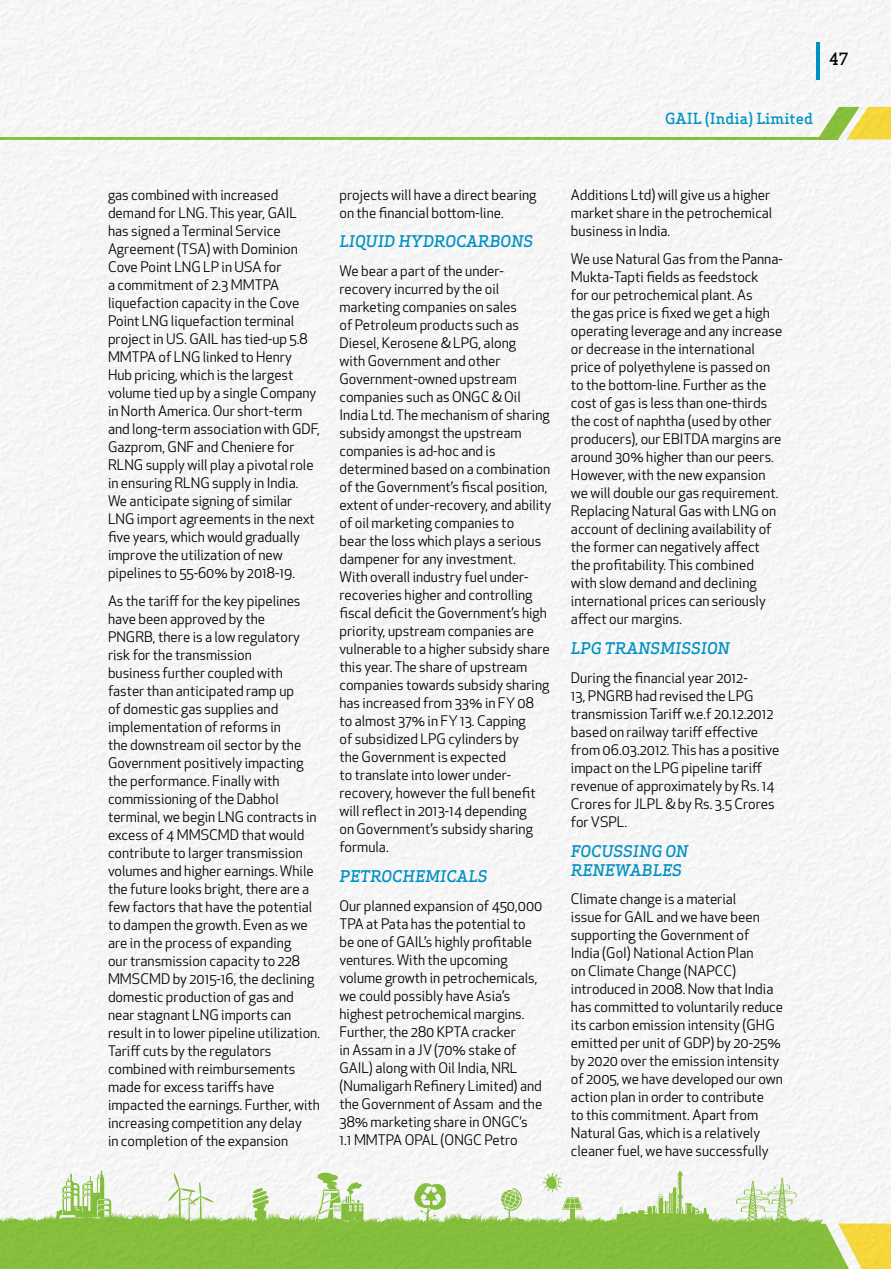
<style>
.page{position:relative;width:891px;height:1269px;background:#fff}
.page>*{position:absolute;margin:0;border:0;box-sizing:border-box;transform-origin:0 0}
.t1{font:500 16.5px "Apex Serif";color:#000}
.t2{font:italic 500 15.75px/18.9px "Apex Serif";color:#0091c1}
.t3{font:500 15px "Apex Serif";color:#0091c1}
.t4{font:14.25px/18px "Apex New";color:#000}
</style>
<div class="page">
<div style="left:0;top:0;width:891px;height:1169px;background:#f6f6f7"></div>
<svg style="left:817px;top:107px;width:74px;height:33px"></svg>
<hr style="left:0;top:137px;width:838px;height:3px;background:#8dc63f">
<svg style="left:0;top:1169px;width:891px;height:100px"></svg>
<hr style="left:817px;top:42px;width:3px;height:38px;background:#0091c1">
<p class="t1" style="left:829px;top:48px;width:21px">47</p>
<p class="t3" style="left:665px;top:109px;width:149px">GAIL (India) Limited</p>
<p class="t4" style="left:108px;top:186px;width:214px">gas combined with increased demand for LNG. This year, GAIL has signed a Terminal Service<br>Agreement (TSA) with Dominion<br>Cove Point LNG LP in USA for<br>a commitment of 2.3 MMTPA liquefaction capacity in the Cove<br>Point LNG liquefaction terminal project in US. GAIL has tied-up 5.8<br>MMTPA of LNG linked to Henry<br>Hub pricing, which is the largest volume tied up by a single Company in North America. Our short-term and long-term association with GDF,<br>Gazprom, GNF and Cheniere for<br>RLNG supply will play a pivotal role in ensuring RLNG supply in India.<br>We anticipate signing of similar<br>LNG import agreements in the next five years, which would gradually improve the utilization of new pipelines to 55-60% by 2018-19.</p>
<p class="t4" style="left:108px;top:592px;width:214px">As the tariff for the key pipelines have been approved by the<br>PNGRB, there is a low regulatory risk for the transmission<br>business further coupled with faster than anticipated ramp up<br>of domestic gas supplies and implementation of reforms in<br>the downstream oil sector by the<br>Government positively impacting the performance. Finally with commissioning of the Dabhol terminal, we begin LNG contracts in excess of 4 MMSCMD that would contribute to larger transmission volumes and higher earnings. While the future looks bright, there are a few factors that have the potential to dampen the growth. Even as we are in the process of expanding<br>our transmission capacity to 228<br>MMSCMD by 2015-16, the declining domestic production of gas and near stagnant LNG imports can result in to lower pipeline utilization.<br>Tariff cuts by the regulators combined with reimbursements made for excess tariffs have impacted the earnings. Further, with increasing competition any delay<br>in completion of the expansion</p>
<p class="t4" style="left:339px;top:185px;width:199px">projects will have a direct bearing on the financial bottom-line.</p>
<p class="t2" style="left:339px;top:232px;width:96px">LIQUID HYDROCARBO</p>
<p class="t2" style="left:511px;top:232px;width:21px">NS</p>
<p class="t4" style="left:339px;top:262px;width:214px">We bear a part of the under&shy;recovery incurred by the oil marketing companies on sales<br>of Petroleum products such as<br>Diesel, Kerosene &amp; LPG, along<br>with Government and other<br>Government-owned upstream companies such as ONGC &amp; Oil<br>India Ltd. The mechanism of sharing subsidy amongst the upstream companies is ad-hoc and is determined based on a combination of the Government’s fiscal position, extent of under-recovery, and ability of oil marketing companies to<br>bear the loss which plays a serious dampener for any investment.<br>With overall industry fuel under&shy;recoveries higher and controlling fiscal deficit the Government’s high priority, upstream companies are vulnerable to a higher subsidy share this year. The share of upstream companies towards subsidy sharing has increased from 33% in FY 08<br>to almost 37% in FY 13. Capping<br>of subsidized LPG cylinders by<br>the Government is expected<br>to translate into lower under&shy;recovery, however the full benefit will reflect in 2013-14 depending<br>on Government’s subsidy sharing formula.</p>
<p class="t2" style="left:339px;top:867px;width:23px">PETROCHEMICALS</p>
<p class="t4" style="left:339px;top:897px;width:204px">Our planned expansion of 450,000<br>TPA at Pata has the potential to be one of GAIL’s highly profitable ventures. With the upcoming volume growth in petrochemicals, we could possibly have Asia’s highest petrochemical margins.<br>Further, the 280 KPTA cracker<br>in Assam in a JV (70% stake of<br>GAIL) along with Oil India, NRL (Numaligarh Refinery Limited) and the Government of Assam and the<br>38% marketing share in ONGC’s<br>1.1 MMTPA OPAL (ONGC Petro</p>
<p class="t4" style="left:571px;top:185px;width:203px">Additions Ltd) will give us a higher market share in the petrochemical business in India.</p>
<p class="t4" style="left:571px;top:250px;width:213px">We use Natural Gas from the Panna-Mukta-Tapti fields as feedstock<br>for our petrochemical plant. As<br>the gas price is fixed we get a high operating leverage and any increase or decrease in the international price of polyethylene is passed on to the bottom-line. Further as the cost of gas is less than one-thirds the cost of naphtha (used by other producers), our EBITDA margins are around 30% higher than our peers.<br>However, with the new expansion we will double our gas requirement.<br>Replacing Natural Gas with LNG on account of declining availability of the former can negatively affect the profitability. This combined with slow demand and declining international prices can seriously affect our margins.</p>
<p class="t2" style="left:571px;top:639px;width:91px">LPG TRANSMISSIO</p>
<p class="t2" style="left:718px;top:639px;width:14px">N</p>
<p class="t4" style="left:571px;top:669px;width:210px">During the financial year 2012-<br>13, PNGRB had revised the LPG transmission Tariff w.e.f 20.12.2012 based on railway tariff effective from 06.03.2012. This has a positive impact on the LPG pipeline tariff revenue of approximately by Rs. 14<br>Crores for JLPL &amp; by Rs. 3.5 Crores for VSPL.</p>
<p class="t2" style="left:571px;top:841px;width:119px">FOC USSING ON<br>RENEWABLES</p>
<p class="t4" style="left:571px;top:890px;width:214px">Climate change is a material<br>issue for GAIL and we have been supporting the Government of<br>India (GoI) National Action Plan<br>on Climate Change (NAPCC) introduced in 2008. Now that India has committed to voluntarily reduce its carbon emission intensity (GHG emitted per unit of GDP) by 20-25% by 2020 over the emission intensity of 2005, we have developed our own action plan in order to contribute<br>to this commitment. Apart from<br>Natural Gas, which is a relatively cleaner fuel, we have successfully</p>
</div>
